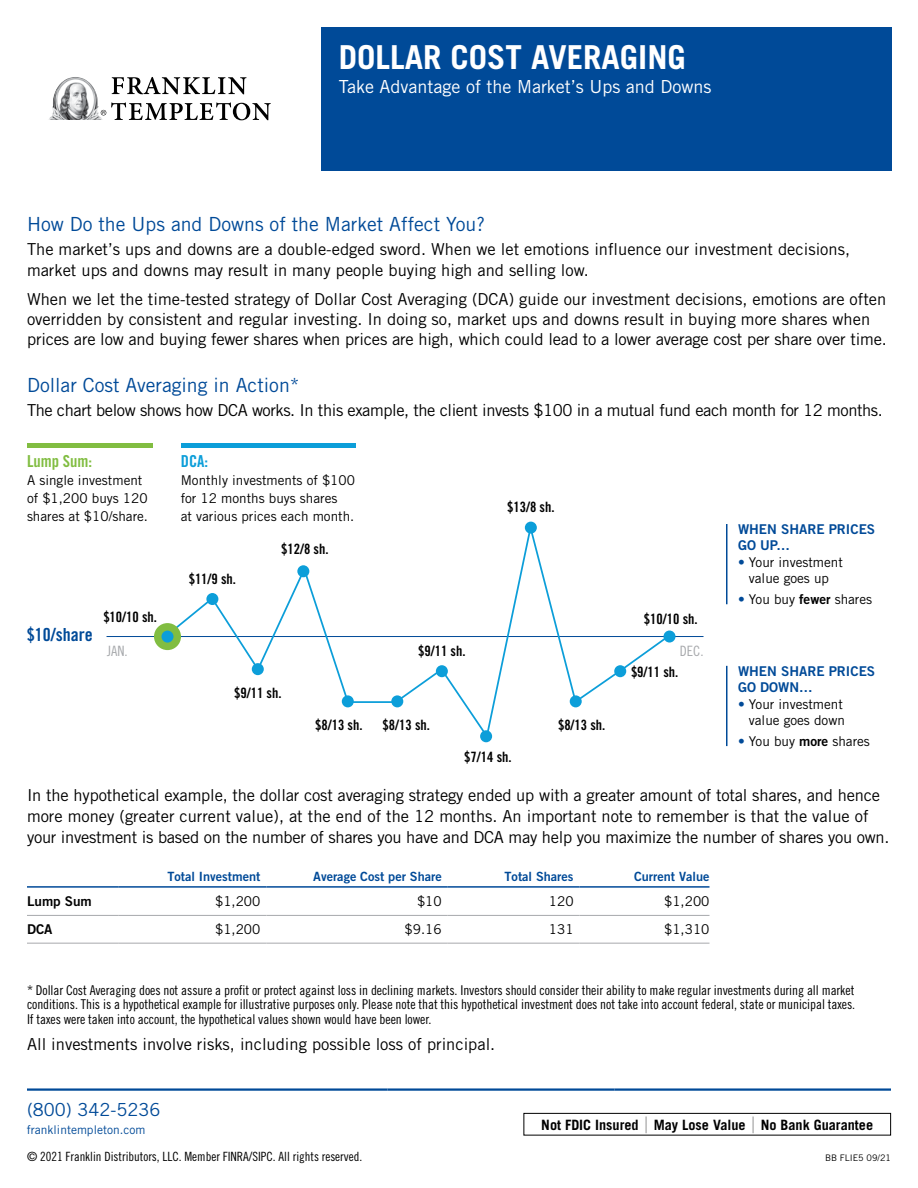
<style>
.page{position:relative;width:918px;height:1188px;background:#fff}
.page>*{position:absolute;margin:0;border:0;box-sizing:border-box;transform-origin:0 0}
.t1{font:700 33px "Trade Gothic LT Pro";color:#fff}
.t2{font:19.5px "Trade Gothic LT Pro";color:#004a98}
.t3{font:18px "Trade Gothic LT Pro";color:#fff}
.t4{font:18px "Trade Gothic LT Pro";color:#004a98}
.t5{font:18px "Trade Gothic LT Std Bd Cn 20";color:#004a98}
.t6{font:16.5px/20.2px "Trade Gothic LT Pro";color:#000}
.t7{font:16.5px "Trade Gothic LT Pro";letter-spacing:-.025em;color:#000}
.t8{font:16.5px "Trade Gothic LT Pro Bd Cn 20";color:#81bd41}
.t9{font:16.5px "Trade Gothic LT Pro Bd Cn 20";color:#0c9ed9}
.t10{font:14.25px "Trade Gothic LT Std Bd Cn 20";color:#000}
.t11{font:700 14.25px "Trade Gothic LT Pro";color:#000}
.t12{font:14.25px "Trade Gothic LT Std Cn 18";color:#a7a9ac}
.t13{font:13.5px/15px "Trade Gothic LT Pro Cn 18";letter-spacing:-.005em;color:#000;text-align:justify}
.t14{font:13.5px/18px "Trade Gothic LT Pro";color:#000}
.t15{font:13.5px/16.5px "Trade Gothic LT Pro Bd 2";color:#004a98}
.t16{font:13.5px "Trade Gothic LT Pro Bd 2";color:#000}
.t17{font:12.75px "Trade Gothic LT Pro Cn 18";color:#000}
.t18{font:12.75px "Trade Gothic LT Pro Bd 2";color:#004a98}
.t19{font:12px "Trade Gothic LT Pro";color:#004a98}
.t20{font:9px "Trade Gothic LT Pro";color:#000}
.s1{color:#004a98}
.s2{font-family:"Trade Gothic LT Pro Bd 2"}
.s3{font-weight:300;font-size:22.5px}
</style>
<div class="page">
<svg style="left:112px;top:77px;width:134px;height:17px"></svg>
<svg style="left:104px;top:102px;width:167px;height:18px"></svg>
<img style="left:49px;top:77px;width:55px;height:43px">
<div style="left:321px;top:27px;width:570px;height:144px;background:#004a98"></div>
<div style="left:524px;top:1113px;width:367px;height:23px;border:1px solid #000"></div>
<hr style="left:27px;top:1088px;width:361px;height:3px;background:#004a98">
<hr style="left:388px;top:1088px;width:227px;height:3px;background:#004a98">
<hr style="left:615px;top:1088px;width:276px;height:3px;background:#004a98">
<hr style="left:107px;top:636px;width:597px;height:1px;background:#004a98">
<svg style="left:166px;top:521px;width:506px;height:220px"></svg>
<div style="left:154px;top:623px;width:27px;height:27px;background:#81bd41;border-radius:50%"></div>
<div style="left:162px;top:631px;width:12px;height:12px;background:#0c9ed9;border-radius:50%"></div>
<div style="left:206px;top:593px;width:12px;height:12px;background:#0c9ed9;border-radius:50%"></div>
<div style="left:252px;top:663px;width:12px;height:12px;background:#0c9ed9;border-radius:50%"></div>
<div style="left:297px;top:565px;width:12px;height:12px;background:#0c9ed9;border-radius:50%"></div>
<div style="left:342px;top:695px;width:12px;height:12px;background:#0c9ed9;border-radius:50%"></div>
<div style="left:391px;top:695px;width:12px;height:12px;background:#0c9ed9;border-radius:50%"></div>
<div style="left:436px;top:665px;width:12px;height:12px;background:#0c9ed9;border-radius:50%"></div>
<div style="left:614px;top:665px;width:12px;height:12px;background:#0c9ed9;border-radius:50%"></div>
<div style="left:480px;top:730px;width:12px;height:12px;background:#0c9ed9;border-radius:50%"></div>
<div style="left:525px;top:522px;width:12px;height:12px;background:#0c9ed9;border-radius:50%"></div>
<div style="left:664px;top:631px;width:12px;height:12px;background:#0c9ed9;border-radius:50%"></div>
<div style="left:570px;top:695px;width:12px;height:12px;background:#0c9ed9;border-radius:50%"></div>
<div style="left:27px;top:443px;width:125px;height:5px;background:#81bd41"></div>
<div style="left:181px;top:443px;width:174px;height:5px;background:#0c9ed9"></div>
<hr style="left:27px;top:886px;width:92px;height:2px;background:#004a98">
<hr style="left:119px;top:886px;width:147px;height:2px;background:#004a98">
<hr style="left:266px;top:886px;width:182px;height:2px;background:#004a98">
<hr style="left:448px;top:886px;width:132px;height:2px;background:#004a98">
<hr style="left:580px;top:886px;width:129px;height:2px;background:#004a98">
<hr style="left:27px;top:943px;width:92px;height:1px;background:#a7a9ac">
<hr style="left:119px;top:943px;width:147px;height:1px;background:#a7a9ac">
<hr style="left:266px;top:943px;width:182px;height:1px;background:#a7a9ac">
<hr style="left:448px;top:943px;width:132px;height:1px;background:#a7a9ac">
<hr style="left:580px;top:943px;width:129px;height:1px;background:#a7a9ac">
<hr style="left:27px;top:915px;width:92px;height:1px;background:#a7a9ac">
<hr style="left:119px;top:915px;width:147px;height:1px;background:#a7a9ac">
<hr style="left:266px;top:915px;width:182px;height:1px;background:#a7a9ac">
<hr style="left:448px;top:915px;width:132px;height:1px;background:#a7a9ac">
<hr style="left:580px;top:915px;width:129px;height:1px;background:#a7a9ac">
<hr style="left:726px;top:524px;width:2px;height:80px;background:#004a98">
<hr style="left:726px;top:666px;width:2px;height:80px;background:#004a98">
<h1 class="t1" style="left:339px;top:37px;width:349px">DOLLAR COST AVERAGING</h1>
<p class="t3" style="left:339px;top:76px;width:374px">Take Advantage of the Market’s Ups and Downs</p>
<p class="t2" style="left:27px;top:212px;width:460px">How Do the Ups and Downs of the Market Affect You?</p>
<p class="t6" style="left:27px;top:239px;width:825px">The market’s ups and downs are a double-edged sword. When we let emotions influence our investment decisions, market ups and downs may result in many people buying high and selling low.</p>
<p class="t6" style="left:27px;top:289px;width:861px">When we let the time-tested strategy of Dollar Cost Averaging (DCA) guide our investment decisions, emotions are often overridden by consistent and regular investing. In doing so, market ups and downs result in buying more shares when prices are low and buying fewer shares when prices are high, which could lead to a lower average cost per share over time.</p>
<p class="t2" style="left:27px;top:373px;width:274px">Dollar Cost Averaging in Action*</p>
<p class="t7" style="left:27px;top:400px;width:857px">The chart below shows how DCA works. In this example, the client invests $100 in a mutual fund each month for 12 months.</p>
<p class="t8" style="left:27px;top:451px;width:67px">Lump Sum:</p>
<p class="t14" style="left:27px;top:471px;width:123px">A single investment of $1,200 buys 120 shares at $10/share.</p>
<p class="t9" style="left:181px;top:451px;width:29px">DCA:</p>
<p class="t14" style="left:181px;top:471px;width:176px">Monthly investments of $100 for 12 months buys shares<br>at various prices each month.</p>
<p class="t10" style="left:189px;top:571px;width:49px">$11/9 sh.</p>
<p class="t10" style="left:281px;top:540px;width:49px">$12/8 sh.</p>
<p class="t10" style="left:507px;top:498px;width:49px">$13/8 sh.</p>
<p class="t5" style="left:27px;top:624px;width:67px">$10/share</p>
<p class="t10" style="left:103px;top:608px;width:55px">$10/10 sh.</p>
<p class="t10" style="left:644px;top:610px;width:55px">$10/10 sh.</p>
<p class="t10" style="left:418px;top:642px;width:49px">$9/11 sh.</p>
<p class="t12" style="left:107px;top:642px;width:22px">JAN.</p>
<p class="t12" style="left:680px;top:642px;width:25px">DEC.</p>
<p class="t10" style="left:631px;top:663px;width:49px">$9/11 sh.</p>
<p class="t10" style="left:234px;top:685px;width:49px">$9/11 sh.</p>
<p class="t10" style="left:315px;top:716px;width:49px">$8/13 sh.</p>
<p class="t10" style="left:383px;top:716px;width:49px">$8/13 sh.</p>
<p class="t10" style="left:558px;top:716px;width:49px">$8/13 sh.</p>
<p class="t10" style="left:464px;top:749px;width:49px">$7/14 sh.</p>
<p class="t15" style="left:738px;top:520px;width:139px">WHEN SHARE PRICES<br>GO UP…</p>
<p class="t14" style="left:738px;top:554px;width:106px;line-height:16.5px;text-align:center"><span class="s1">•</span> Your investment value goes up</p>
<p class="t14" style="left:738px;top:590px;width:136px"><span class="s1">•</span> You buy <span class="s2">fewer</span> shares</p>
<p class="t15" style="left:738px;top:662px;width:139px">WHEN SHARE PRICES<br>GO DOWN…</p>
<p class="t14" style="left:738px;top:695px;width:108px;line-height:16.5px;text-align:right"><span class="s1">•</span> Your investment value goes down</p>
<p class="t14" style="left:738px;top:732px;width:133px"><span class="s1">•</span> You buy <span class="s2">more</span> shares</p>
<p class="t6" style="left:27px;top:784px;width:864px;line-height:21px">In the hypothetical example, the dollar cost averaging strategy ended up with a greater amount of total shares, and hence more money (greater current value), at the end of the 12 months. An important note to remember is that the value of your investment is based on the number of shares you have and DCA may help you maximize the number of shares you own.</p>
<p class="t18" style="left:167px;top:868px;width:95px">Total Investment</p>
<p class="t18" style="left:313px;top:868px;width:130px">Average Cost per Share</p>
<p class="t18" style="left:505px;top:868px;width:71px">Total Shares</p>
<p class="t18" style="left:634px;top:868px;width:77px">Current Value</p>
<p class="t16" style="left:27px;top:893px;width:66px">Lump Sum</p>
<p class="t14" style="left:215px;top:892px;width:47px">$1,200</p>
<p class="t14" style="left:417px;top:892px;width:26px">$10</p>
<p class="t14" style="left:549px;top:892px;width:26px">120</p>
<p class="t14" style="left:664px;top:892px;width:47px">$1,200</p>
<p class="t16" style="left:27px;top:921px;width:27px">DCA</p>
<p class="t14" style="left:215px;top:920px;width:47px">$1,200</p>
<p class="t14" style="left:405px;top:920px;width:39px">$9.16</p>
<p class="t14" style="left:549px;top:920px;width:26px">131</p>
<p class="t14" style="left:664px;top:920px;width:47px">$1,310</p>
<p class="t13" style="left:27px;top:982px;width:830px">* Dollar Cost Averaging does not assure a profit or protect against loss in declining markets. Investors should consider their ability to make regular investments during all market conditions. This is a hypothetical example for illustrative purposes only. Please note that this hypothetical investment does not take into account federal, state or municipal taxes.<br>If taxes were taken into account, the hypothetical values shown would have been lower.</p>
<p class="t6" style="left:27px;top:1034px;width:470px">All investments involve risks, including possible loss of principal.</p>
<p class="t4" style="left:27px;top:1099px;width:135px">(800) 342-5236</p>
<p class="t19" style="left:27px;top:1123px;width:120px">franklintempleton.com</p>
<p class="t17" style="left:27px;top:1149px;width:337px">© 2021 Franklin Distributors, LLC. Member FINRA/SIPC. All rights reserved.</p>
<p class="t20" style="left:825px;top:1152px;width:67px">BB FLIE5 09/21</p>
<p class="t11" style="left:541px;top:1116px;width:333px">Not FDIC Insured <span class="s3">|</span> May Lose Value <span class="s3">|</span> No Bank Guarantee</p>
</div>
